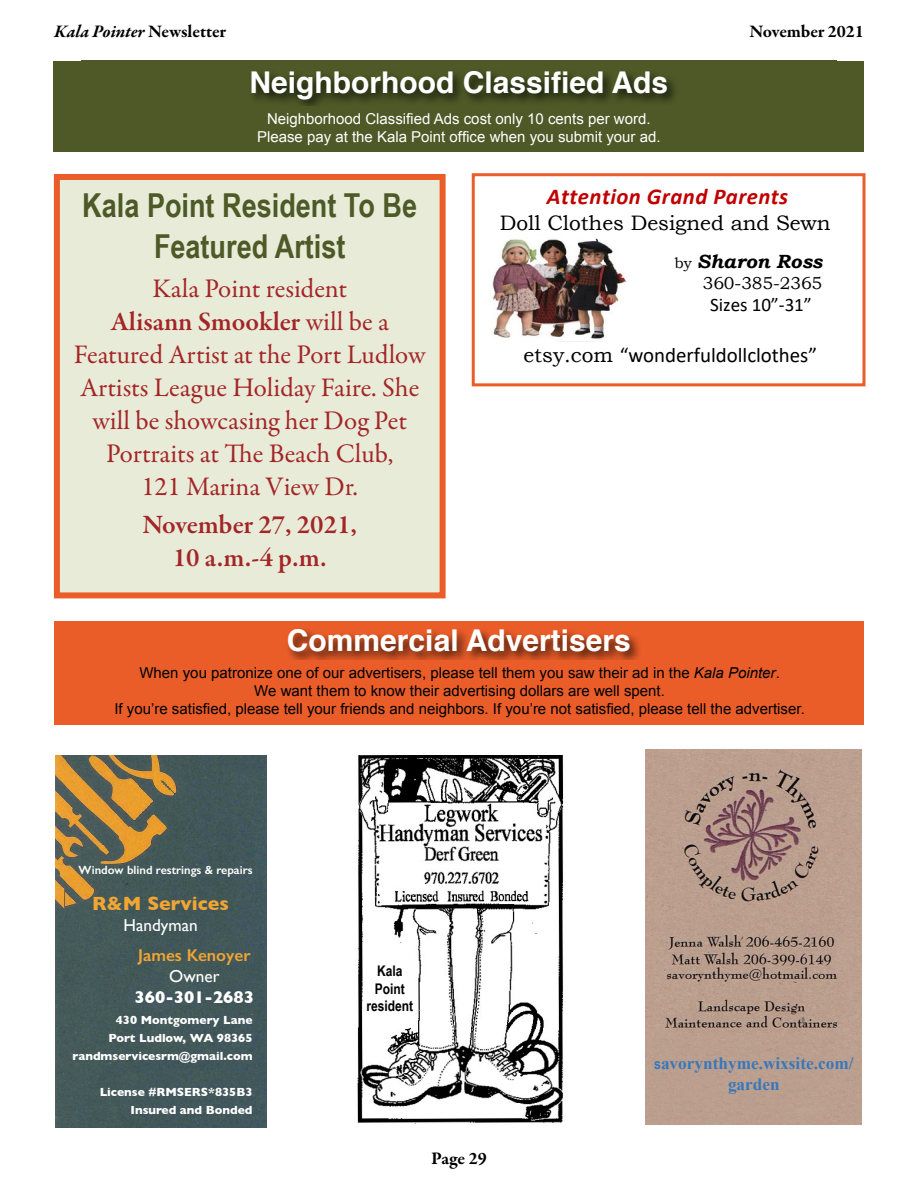
<style>
.page{position:relative;width:918px;height:1188px;background:#fff}
.page>*{position:absolute;margin:0;border:0;box-sizing:border-box;transform-origin:0 0}
.t1{font:700 33px/40.5px "Arial Narrow";color:#4f5927;text-align:center}
.t2{font:700 30px "Helvetica";color:#fff}
.t3{font:27px/33px "Garamond Premr Pro";color:#a32627;text-align:center}
.t4{font:600 27px/33px "Garamond Premr Pro";letter-spacing:-.005em;color:#a32627;text-align:center}
.t5{font:italic 700 22.65px "Calibri";letter-spacing:.02em;color:#c00000}
.t6{font:20.85px "Calibri";color:#000}
.t7{font:20.85px "Bookman Old Style";color:#000}
.t8{font:700 19.5px "Gill Sans";color:#f0a534}
.t9{font:italic 700 19.05px "Bookman Old Style";letter-spacing:-.005em;color:#000}
.t10{font:19.05px "Calibri";letter-spacing:-.005em;color:#000}
.t11{font:italic 700 18px "Garamond Premr Pro";color:#000}
.t12{font:700 18px "Garamond Premr Pro";letter-spacing:-.005em;color:#000}
.t13{font:700 17.25px/21px "Times New Roman";color:#3777bc;text-align:center}
.t14{font:17.25px "Gill Sans";color:#fff}
.t15{font:600 17.25px "Gill Sans";color:#f0a534}
.t16{font:700 17.25px "Gill Sans";color:#fff}
.t17{font:17.25px "Bookman Old Style";letter-spacing:-.01em;color:#000}
.t18{font:15px/18px "Arial";color:#000;text-align:center}
.t19{font:15px/18px "Arial";color:#fff;text-align:center}
.t20{font:700 14.7px/17.5px "Arial Narrow";color:#000;text-align:center}
.t21{font:700 12px/18px "Gill Sans";color:#fff;text-align:right}
.t22{font:600 12px "Gill Sans";color:#fff}
.s1{font-style:normal}
.s2{font-weight:600}
.s3{font-weight:400;font-style:normal;font-size:15px}
.s4{font-family:"Bookman Old Style"}
.s5{font-style:italic}
.s6{font-family:"Arial Narrow";font-size:15px}
</style>
<div class="page">
<div style="left:54px;top:61px;width:810px;height:90px;background:#4f5927"></div>
<div style="left:248px;top:68px;width:432px;height:45px;background:#000;opacity:.75"></div>
<div style="left:81px;top:106px;width:756px;height:45px;background:#4f5927"></div>
<div style="left:54px;top:621px;width:810px;height:104px;background:#ea5d29"></div>
<div style="left:285px;top:626px;width:357px;height:39px;background:#000;opacity:.75"></div>
<div style="left:82px;top:660px;width:756px;height:64px;background:#ea5d29"></div>
<img style="left:357px;top:756px;width:207px;height:368px">
<img style="left:55px;top:756px;width:211px;height:371px">
<img style="left:646px;top:749px;width:216px;height:375px">
<div style="left:57px;top:177px;width:386px;height:418px;background:#e9ebd9"></div>
<div style="left:54px;top:174px;width:392px;height:424px;border:6px solid #ea5d29"></div>
<img style="left:492px;top:238px;width:134px;height:104px">
<div style="left:472px;top:173px;width:394px;height:213px;border:3px solid #ea5d29"></div>
<p class="t11" style="left:54px;top:20px;width:174px">Kala Pointer <span class="s1">Newsletter</span></p>
<p class="t12" style="left:750px;top:20px;width:116px">November 2021</p>
<h2 class="t2" style="left:249px;top:58px;width:420px">Neighborhood Classified Ads</h2>
<p class="t19" style="left:257px;top:110px;width:405px">Neighborhood Classified Ads cost only 10 cents per word.<br>Please pay at the Kala Point office when you submit your ad.</p>
<h1 class="t1" style="left:82px;top:184px;width:336px">Kala Point Resident To Be<br>Featured Artist</h1>
<h3 class="t3" style="left:74px;top:273px;width:353px">Kala Point resident<br><span class="s2">Alisann Smookler</span> will be a<br>Featured Artist at the Port Ludlow<br>Artists League Holiday Faire. She will be showcasing her Dog Pet<br>Portraits at The Beach Club,<br>121 Marina View Dr.</h3>
<h3 class="t4" style="left:142px;top:508px;width:216px">November 27, 2021,<br>10 a.m.-4 p.m.</h3>
<h3 class="t5" style="left:547px;top:181px;width:243px">Attention Grand Parents</h3>
<h3 class="t7" style="left:500px;top:209px;width:332px">Doll Clothes Designed and Sewn</h3>
<p class="t9" style="left:674px;top:248px;width:149px"><span class="s3">by</span> Sharon Ross</p>
<p class="t17" style="left:703px;top:272px;width:121px">360-385-2365</p>
<p class="t10" style="left:710px;top:291px;width:103px">Sizes 10”-31”</p>
<h3 class="t6" style="left:523px;top:341px;width:295px"><span class="s4">etsy.com</span> “wonderfuldollclothes”</h3>
<h2 class="t2" style="left:287px;top:617px;width:346px">Commercial Advertisers</h2>
<p class="t18" style="left:114px;top:664px;width:692px">When you patronize one of our advertisers, please tell them you saw their ad in the <span class="s5">Kala Pointer</span>.<br>We want them to know their advertising dollars are well spent.<br>If you’re satisfied, please tell your friends and neighbors. If you’re not satisfied, please tell the advertiser.</p>
<p class="t22" style="left:79px;top:863px;width:175px">Window blind restrings &amp; repairs</p>
<h3 class="t8" style="left:92px;top:888px;width:138px">R&amp;M Services</h3>
<p class="t14" style="left:124px;top:915px;width:76px">Handyman</p>
<p class="t15" style="left:138px;top:945px;width:114px">James Kenoyer</p>
<p class="t14" style="left:169px;top:966px;width:52px">Owner</p>
<p class="t16" style="left:135px;top:983px;width:121px">360-301-2683</p>
<p class="t21" style="left:73px;top:1011px;width:181px">430 Montgomery Lane<br>Port Ludlow, WA 98365 randmservicesrm@gmail.com</p>
<p class="t21" style="left:100px;top:1083px;width:154px">License #RMSERS*835B3<br>Insured and Bonded</p>
<p class="t20" style="left:366px;top:961px;width:48px">Kala<br>Point resident</p>
<p class="t12" style="left:431px;top:1148px;width:57px">Page 29</p>
<p class="t13" style="left:654px;top:1052px;width:201px"><span class="s6">s</span>avorynthyme.wixsite.com/ garden</p>
</div>
